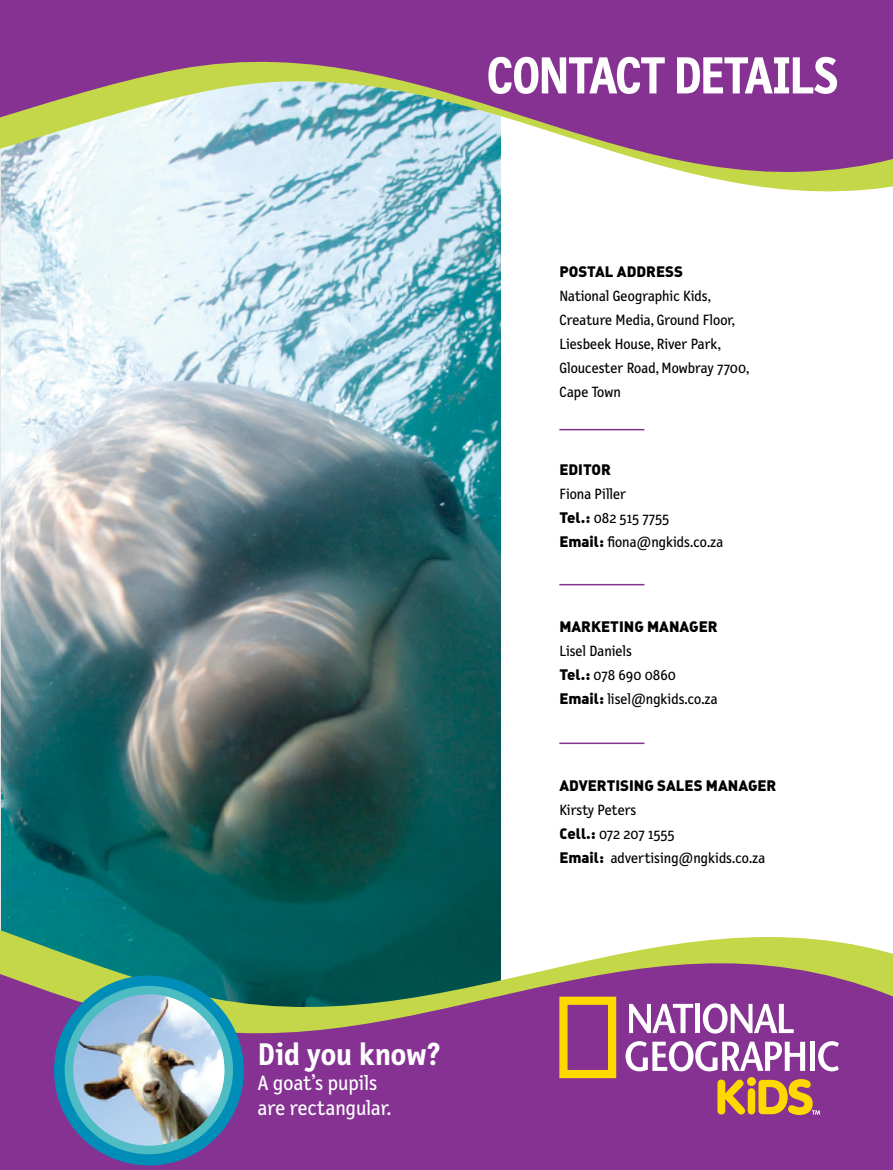
<style>
.page{position:relative;width:893px;height:1170px;background:#fff}
.page>*{position:absolute;margin:0;border:0;box-sizing:border-box;transform-origin:0 0}
.t1{font:700 52.5px "Letter Gothic Text";letter-spacing:-.04em;color:#fff}
.t2{font:700 31.5px "Letter Gothic Text";color:#fff}
.t3{font:21px/25.2px "Letter Gothic Text";color:#fff}
.t4{font:15px/24px "Letter Gothic Text";color:#000}
.t5{font:15px "DIN Black Alternate";color:#000}
.s1{font-family:"DIN Black Alternate"}
</style>
<div class="page">
<img style="left:2px;top:260px;width:498px;height:596px">
<svg style="left:0;top:856px;width:501px;height:26px"></svg>
<svg style="left:0;top:241px;width:501px;height:19px"></svg>
<svg style="left:0;top:0;width:893px;height:241px"></svg>
<svg style="left:0;top:882px;width:893px;height:287px;fill:#853293"></svg>
<svg style="left:559px;top:996px;width:57px;height:82px"></svg>
<svg style="left:629px;top:1003px;width:64px;height:29px"></svg>
<div style="left:695px;top:1003px;width:5px;height:29px;background:#fff"></div>
<svg style="left:703px;top:1003px;width:91px;height:30px"></svg>
<svg style="left:625px;top:1041px;width:214px;height:73px"></svg>
<div style="left:54px;top:975px;width:190px;height:190px;border:30px solid #008eb9;border-radius:50%"></div>
<img style="left:69px;top:989px;width:160px;height:158px">
<div style="left:65px;top:985px;width:168px;height:169px;border:9px solid #4dbcc3;border-radius:50%"></div>
<hr style="left:559px;top:742px;width:85px;height:2px;background:#853293">
<hr style="left:559px;top:584px;width:85px;height:1px;background:#853293">
<hr style="left:559px;top:429px;width:85px;height:1px;background:#853293">
<h1 class="t1" style="left:487px;top:45px;width:107px">CONTACT</h1>
<h1 class="t1" style="left:673px;top:45px;width:164px">DETAILS</h1>
<p class="t5" style="left:559px;top:261px;width:10px">POSTAL</p>
<p class="t5" style="left:617px;top:261px;width:11px">ADDRESS</p>
<p class="t4" style="left:559px;top:284px;width:192px">National Geographic Kids,<br>Creature Media, Ground Floor,<br>Liesbeek House, River Park,<br>Gloucester Road, Mowbray 7700,<br>Cape Town</p>
<p class="t5" style="left:559px;top:459px;width:53px">EDITOR</p>
<p class="t4" style="left:559px;top:482px;width:165px">Fiona Piller<br><span class="s1">TEL.:</span> 082 515 7755<br><span class="s1">EMAIL:</span> fiona@ngkids.co.za</p>
<p class="t5" style="left:559px;top:616px;width:160px">MARKETING MANAGER</p>
<p class="t4" style="left:559px;top:639px;width:160px">Lisel Daniels<br><span class="s1">TEL.:</span> 078 690 0860<br><span class="s1">EMAIL:</span> lisel@ngkids.co.za</p>
<p class="t5" style="left:559px;top:775px;width:219px">ADVERTISING SALES MANAGER</p>
<p class="t4" style="left:559px;top:798px;width:207px">Kirsty Peters<br><span class="s1">CELL.:</span> 072 207 1555<br><span class="s1">EMAIL:</span> advertising@ngkids.co.za</p>
<h2 class="t2" style="left:258px;top:1035px;width:184px">Did you know?</h2>
<h3 class="t3" style="left:258px;top:1070px;width:135px">A goat’s pupils are rectangular.</h3>
</div>
